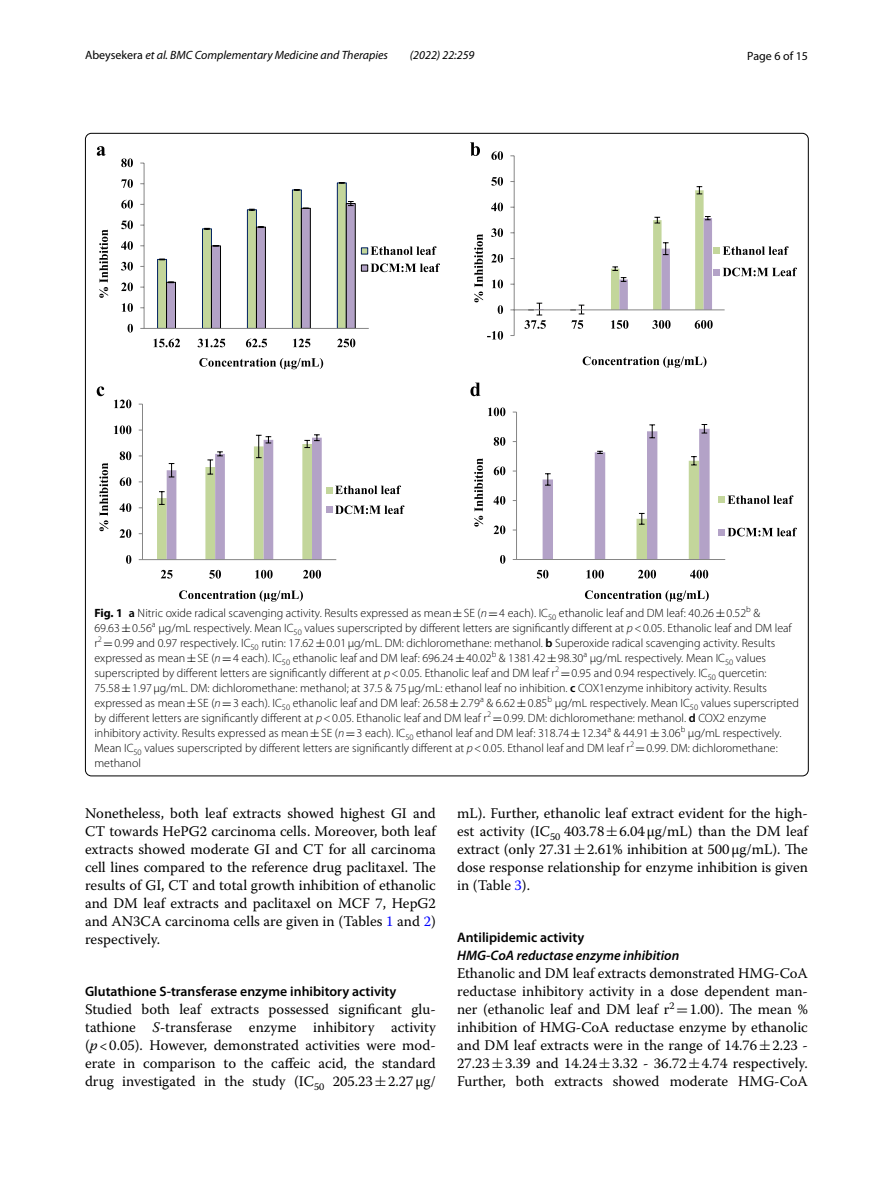
<style>
.page{position:relative;width:893px;height:1187px;background:#fff}
.page>*{position:absolute;margin:0;border:0;box-sizing:border-box;transform-origin:0 0}
.t1{font:14.7px/18px "Warnock Pro";color:#000;text-align:justify}
.t2{font:600 13.8px "Myriad Pro";color:#000}
.t3{font:italic 600 13.8px "Myriad Pro";color:#000}
.t4{font:300 12px/15px "Myriad Pro";color:#000}
.t5{font:italic 12px "Myriad Pro";color:#000}
.t6{font:12px "Myriad Pro";color:#000}
.s1{font-style:normal}
.s2{font-weight:700}
.s3{font-weight:600}
.s4{font-family:"MTSY";font-weight:400}
.s5{font-style:italic}
.s6{color:#00f}
.s7{font-family:"MTSY"}
</style>
<div class="page">
<div style="left:157px;top:259px;width:10px;height:70px;background:#0f2d67"></div>
<svg style="left:158px;top:182px;width:198px;height:146px"></svg>
<hr style="left:144px;top:163px;width:1px;height:165px;background:#868686">
<hr style="left:144px;top:328px;width:225px;height:1px;background:#868686">
<svg style="left:128px;top:324px;width:5px;height:8px"></svg>
<svg style="left:122px;top:303px;width:11px;height:9px"></svg>
<svg style="left:121px;top:282px;width:12px;height:9px"></svg>
<svg style="left:121px;top:262px;width:12px;height:8px"></svg>
<svg style="left:121px;top:241px;width:12px;height:9px"></svg>
<svg style="left:121px;top:220px;width:12px;height:9px"></svg>
<svg style="left:121px;top:200px;width:12px;height:8px"></svg>
<svg style="left:121px;top:179px;width:12px;height:9px"></svg>
<svg style="left:121px;top:158px;width:12px;height:9px"></svg>
<svg style="left:153px;top:338px;width:27px;height:9px"></svg>
<svg style="left:198px;top:338px;width:27px;height:9px"></svg>
<svg style="left:246px;top:338px;width:21px;height:9px"></svg>
<svg style="left:293px;top:338px;width:17px;height:9px"></svg>
<svg style="left:337px;top:338px;width:18px;height:9px"></svg>
<svg style="left:99px;top:229px;width:9px;height:69px"></svg>
<svg style="left:199px;top:358px;width:124px;height:11px"></svg>
<div style="left:361px;top:247px;width:7px;height:7px;background:#c3d69b;border:1px solid #002060"></div>
<svg style="left:371px;top:246px;width:66px;height:9px"></svg>
<div style="left:361px;top:264px;width:7px;height:7px;background:#b3a2c7;border:1px solid #000"></div>
<svg style="left:371px;top:263px;width:69px;height:9px"></svg>
<hr style="left:514px;top:156px;width:1px;height:179px;background:#868686">
<hr style="left:514px;top:309px;width:211px;height:1px;background:#868686">
<svg style="left:487px;top:331px;width:16px;height:8px"></svg>
<svg style="left:498px;top:305px;width:5px;height:9px"></svg>
<svg style="left:492px;top:279px;width:11px;height:9px"></svg>
<svg style="left:491px;top:254px;width:12px;height:8px"></svg>
<svg style="left:491px;top:228px;width:12px;height:9px"></svg>
<svg style="left:491px;top:202px;width:12px;height:9px"></svg>
<svg style="left:491px;top:177px;width:12px;height:9px"></svg>
<svg style="left:491px;top:151px;width:12px;height:9px"></svg>
<svg style="left:524px;top:186px;width:189px;height:143px"></svg>
<svg style="left:474px;top:234px;width:9px;height:68px"></svg>
<svg style="left:583px;top:356px;width:123px;height:12px"></svg>
<div style="left:713px;top:248px;width:7px;height:6px;background:#c3d69b"></div>
<svg style="left:723px;top:246px;width:66px;height:9px"></svg>
<div style="left:713px;top:269px;width:7px;height:6px;background:#b3a2c7"></div>
<svg style="left:723px;top:267px;width:74px;height:9px"></svg>
<hr style="left:142px;top:404px;width:1px;height:155px;background:#868686">
<hr style="left:142px;top:559px;width:194px;height:1px;background:#868686">
<svg style="left:126px;top:555px;width:5px;height:8px"></svg>
<svg style="left:120px;top:529px;width:11px;height:9px"></svg>
<svg style="left:120px;top:503px;width:11px;height:9px"></svg>
<svg style="left:120px;top:477px;width:11px;height:9px"></svg>
<svg style="left:120px;top:451px;width:11px;height:9px"></svg>
<svg style="left:114px;top:425px;width:17px;height:9px"></svg>
<svg style="left:114px;top:399px;width:17px;height:9px"></svg>
<svg style="left:161px;top:570px;width:11px;height:8px"></svg>
<svg style="left:209px;top:570px;width:12px;height:8px"></svg>
<svg style="left:255px;top:570px;width:18px;height:8px"></svg>
<svg style="left:303px;top:570px;width:18px;height:8px"></svg>
<svg style="left:99px;top:463px;width:9px;height:68px"></svg>
<svg style="left:179px;top:590px;width:124px;height:11px"></svg>
<svg style="left:157px;top:434px;width:247px;height:125px"></svg>
<svg style="left:542px;top:424px;width:168px;height:135px"></svg>
<hr style="left:516px;top:412px;width:1px;height:147px;background:#868686">
<hr style="left:516px;top:559px;width:209px;height:1px;background:#868686">
<svg style="left:500px;top:555px;width:5px;height:8px"></svg>
<svg style="left:494px;top:525px;width:11px;height:9px"></svg>
<svg style="left:494px;top:496px;width:11px;height:8px"></svg>
<svg style="left:494px;top:466px;width:11px;height:9px"></svg>
<svg style="left:494px;top:437px;width:11px;height:8px"></svg>
<svg style="left:488px;top:407px;width:17px;height:9px"></svg>
<svg style="left:537px;top:569px;width:11px;height:9px"></svg>
<svg style="left:586px;top:569px;width:18px;height:9px"></svg>
<svg style="left:638px;top:569px;width:18px;height:9px"></svg>
<svg style="left:690px;top:569px;width:18px;height:9px"></svg>
<svg style="left:474px;top:458px;width:9px;height:68px"></svg>
<svg style="left:585px;top:590px;width:124px;height:11px"></svg>
<div style="left:718px;top:496px;width:6px;height:7px;background:#c3d69b"></div>
<svg style="left:728px;top:495px;width:65px;height:9px"></svg>
<svg style="left:718px;top:527px;width:79px;height:9px"></svg>
<svg style="left:97px;top:146px;width:9px;height:10px"></svg>
<svg style="left:470px;top:142px;width:10px;height:14px"></svg>
<svg style="left:97px;top:386px;width:7px;height:10px"></svg>
<svg style="left:470px;top:382px;width:10px;height:14px"></svg>
<p class="t5" style="left:85px;top:48px;width:304px"><span class="s1">Abeysekera</span> et al. BMC Complementary Medicine and Therapies</p>
<p class="t5" style="left:410px;top:48px;width:66px">(2022) 22:259</p>
<p class="t6" style="left:747px;top:48px;width:62px">Page 6 of 15</p>
<p class="t4" style="left:94px;top:605px;width:706px"><span class="s2">Fig. 1</span> <span class="s3">a</span> Nitric oxide radical scavenging activity. Results expressed as mean<span class="s4">±</span>SE (<span class="s5">n</span><span class="s4">=</span>4 each). IC<sub>50</sub> ethanolic leaf and DM leaf: 40.26<span class="s4">±</span>0.52<sup>b</sup> &amp; 69.63<span class="s4">±</span>0.56<sup>a</sup> μg/mL respectively. Mean IC<sub>50</sub> values superscripted by different letters are significantly different at <span class="s5">p</span>&lt;0.05. Ethanolic leaf and DM leaf r<sup>2</sup> <span class="s4">=</span>0.99 and 0.97 respectively. IC<sub>50</sub> rutin: 17.62<span class="s4">±</span>0.01μg/mL. DM: dichloromethane: methanol. <span class="s3">b</span> Superoxide radical scavenging activity. Results expressed as mean<span class="s4">±</span>SE (<span class="s5">n</span><span class="s4">=</span>4 each). IC<sub>50</sub> ethanolic leaf and DM leaf: 696.24<span class="s4">±</span>40.02<sup>b</sup> &amp; 1381.42<span class="s4">±</span>98.30<sup>a</sup> μg/mL respectively. Mean IC<sub>50</sub> values superscripted by different letters are significantly different at <span class="s5">p</span>&lt;0.05. Ethanolic leaf and DM leaf r<sup>2</sup> <span class="s4">=</span>0.95 and 0.94 respectively. IC<sub>50</sub> quercetin:<br>75.58<span class="s4">±</span>1.97μg/mL. DM: dichloromethane: methanol; at 37.5 &amp; 75μg/mL: ethanol leaf no inhibition. <span class="s3">c</span> COX1enzyme inhibitory activity. Results expressed as mean<span class="s4">±</span>SE (<span class="s5">n</span><span class="s4">=</span>3 each). IC<sub>50</sub> ethanolic leaf and DM leaf: 26.58<span class="s4">±</span>2.79<sup>a</sup> &amp; 6.62<span class="s4">±</span>0.85<sup>b</sup> μg/mL respectively. Mean IC<sub>50</sub> values superscripted by different letters are significantly different at <span class="s5">p</span>&lt;0.05. Ethanolic leaf and DM leaf r<sup>2</sup> <span class="s4">=</span>0.99. DM: dichloromethane: methanol. <span class="s3">d</span> COX2 enzyme inhibitory activity. Results expressed as mean<span class="s4">±</span>SE (<span class="s5">n</span><span class="s4">=</span>3 each). IC<sub>50</sub> ethanol leaf and DM leaf: 318.74<span class="s4">±</span>12.34<sup>a</sup> &amp; 44.91<span class="s4">±</span>3.06<sup>b</sup> μg/mL respectively.<br>Mean IC<sub>50</sub> values superscripted by different letters are significantly different at <span class="s5">p</span>&lt;0.05. Ethanol leaf and DM leaf r<sup>2</sup> <span class="s4">=</span>0.99. DM: dichloromethane: methanol</p>
<p class="t1" style="left:85px;top:804px;width:352px">Nonetheless, both leaf extracts showed highest GI and CT towards HePG2 carcinoma cells. Moreover, both leaf extracts showed moderate GI and CT for all carcinoma cell lines compared to the reference drug paclitaxel. The results of GI, CT and total growth inhibition of ethanolic and DM leaf extracts and paclitaxel on MCF 7, HepG2 and AN3CA carcinoma cells are given in (Tables <span class="s6">1</span> and <span class="s6">2</span>) respectively.</p>
<p class="t2" style="left:85px;top:982px;width:313px">Glutathione S‑transferase enzyme inhibitory activity</p>
<p class="t1" style="left:85px;top:1000px;width:352px">Studied both leaf extracts possessed significant glu&shy;tathione <span class="s5">S-</span>transferase enzyme inhibitory activity (<span class="s5">p</span>&lt;0.05). However, demonstrated activities were mod&shy;erate in comparison to the caffeic acid, the standard drug investigated in the study (IC<sub>50</sub> 205.23<span class="s7">±</span>2.27μg/</p>
<p class="t1" style="left:457px;top:804px;width:352px">mL). Further, ethanolic leaf extract evident for the high&shy;est activity (IC<sub>50</sub> 403.78<span class="s7">±</span>6.04μg/mL) than the DM leaf extract (only 27.31<span class="s7">±</span>2.61% inhibition at 500μg/mL). The dose response relationship for enzyme inhibition is given in (Table <span class="s6">3</span>).</p>
<p class="t2" style="left:457px;top:928px;width:129px">Antilipidemic activity</p>
<p class="t3" style="left:457px;top:946px;width:224px">HMG‑CoA reductase enzyme inhibition</p>
<p class="t1" style="left:457px;top:964px;width:352px">Ethanolic and DM leaf extracts demonstrated HMG-CoA reductase inhibitory activity in a dose dependent man&shy;ner (ethanolic leaf and DM leaf r<sup>2</sup> <span class="s7">=</span>1.00). The mean % inhibition of HMG-CoA reductase enzyme by ethanolic and DM leaf extracts were in the range of 14.76<span class="s7">±</span>2.23 - 27.23<span class="s7">±</span>3.39 and 14.24<span class="s7">±</span>3.32 - 36.72<span class="s7">±</span>4.74 respectively.<br>Further, both extracts showed moderate HMG-CoA</p>
</div>
